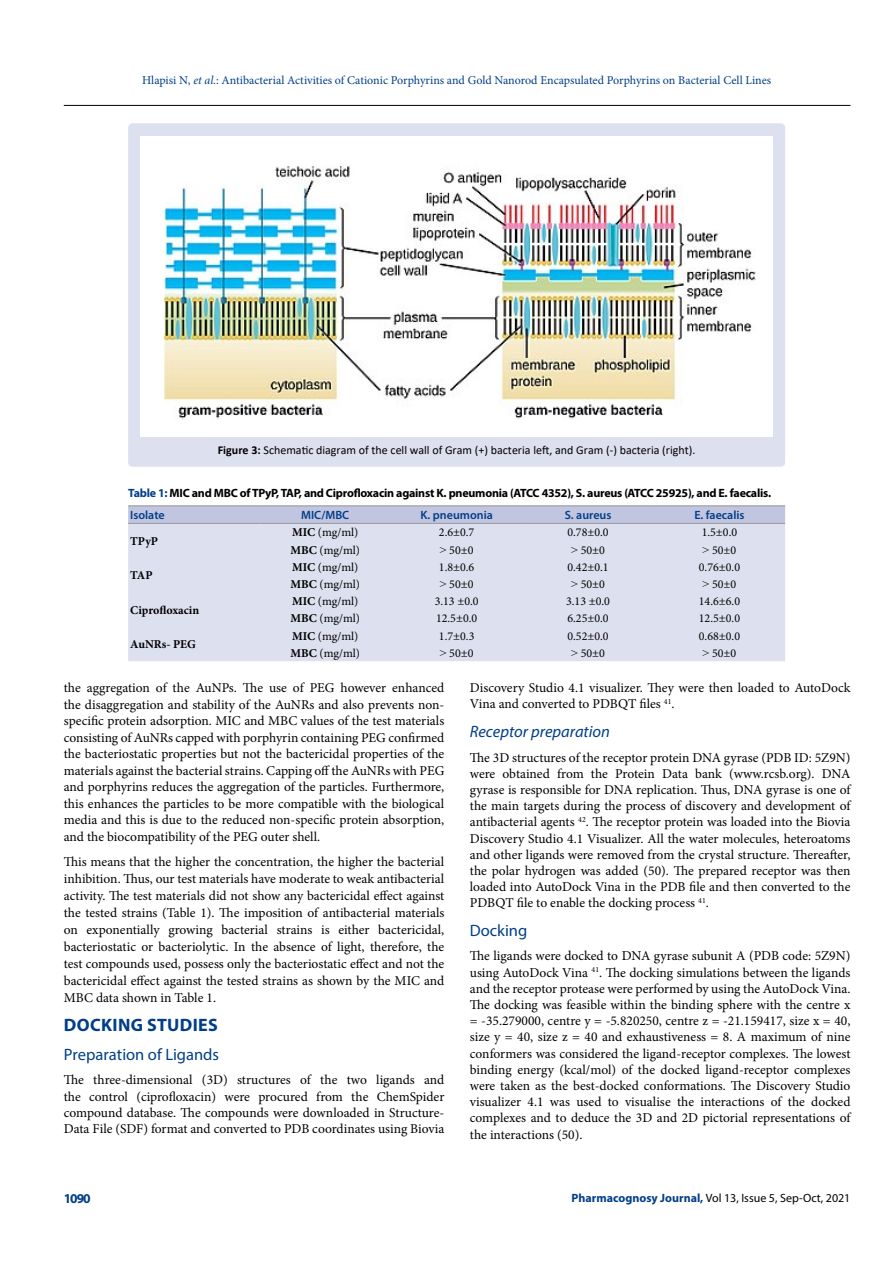
<style>
.page{position:relative;width:893px;height:1263px;background:#fff}
.page>*{position:absolute;margin:0;border:0;box-sizing:border-box;transform-origin:0 0}
.t1{font:700 18px "Myriad Pro";letter-spacing:.02em;color:#003e88}
.t2{font:16.5px "Myriad Pro";color:#003e88}
.t3{font:italic 16.5px "Myriad Pro";color:#003e88}
.t4{font:13.5px/16.2px "Minion Pro";letter-spacing:-.005em;color:#000;text-align:justify}
.t5{font:700 13.5px "Myriad Pro";color:#003e88}
.t6{font:12px "Minion Pro";color:#000}
.t7{font:12px "Minion Pro";color:#003e88}
.t8{font:700 12px "Myriad Pro";letter-spacing:-.02em;color:#000}
.t9{font:12px "Calibri";color:#000}
.t10{font:12px "Myriad Pro";color:#000}
.t11{font:600 12px "Myriad Pro";color:#003e88}
.t12{font:700 12px "Minion Pro";color:#000}
.s1{font-style:italic}
.s2{font-weight:700}
.s3{color:#003e88}
.s4{font-family:"Times New Roman"}
.s5{font-weight:700;color:#003e88}
</style>
<div class="page">
<hr style="left:64px;top:105px;width:786px;height:1px;background:#000">
<div style="left:128px;top:123px;width:657px;height:344px;background:#dde0ef;border-radius:4px"></div>
<img style="left:140px;top:136px;width:633px;height:300px">
<svg style="left:128px;top:506px;width:657px;height:17px;background:#bfc3dd"></svg>
<div style="left:128px;top:524px;width:657px;height:137px;background:#dde0ef"></div>
<hr style="left:128px;top:505px;width:132px;height:1px;background:#939598">
<hr style="left:260px;top:505px;width:131px;height:1px;background:#939598">
<hr style="left:391px;top:505px;width:131px;height:1px;background:#939598">
<hr style="left:522px;top:505px;width:132px;height:1px;background:#939598">
<hr style="left:654px;top:505px;width:131px;height:1px;background:#939598">
<hr style="left:128px;top:523px;width:132px;height:1px;background:#939598">
<hr style="left:260px;top:523px;width:131px;height:1px;background:#939598">
<hr style="left:391px;top:523px;width:131px;height:1px;background:#939598">
<hr style="left:522px;top:523px;width:132px;height:1px;background:#939598">
<hr style="left:654px;top:523px;width:131px;height:1px;background:#939598">
<p class="t7" style="left:142px;top:72px;width:631px">Hlapisi N, <span class="s1">et al</span>.: Antibacterial Activities of Cationic Porphyrins and Gold Nanorod Encapsulated Porphyrins on Bacterial Cell Lines</p>
<p class="t9" style="left:218px;top:441px;width:479px"><span class="s2">Figure 3:</span> Schematic diagram of the cell wall of Gram (+) bacteria left, and Gram (-) bacteria (right).</p>
<p class="t8" style="left:128px;top:485px;width:644px"><span class="s3">Table 1:</span> MIC and MBC of TPyP, TAP, and Ciprofloxacin against K. pneumonia (ATCC 4352), S. aureus (ATCC 25925), and E. faecalis.</p>
<p class="t11" style="left:130px;top:507px;width:36px">Isolate</p>
<p class="t11" style="left:301px;top:507px;width:50px">MIC/MBC</p>
<p class="t11" style="left:420px;top:507px;width:74px">K. pneumonia</p>
<p class="t11" style="left:565px;top:507px;width:48px">S. aureus</p>
<p class="t11" style="left:694px;top:507px;width:52px">E. faecalis</p>
<p class="t12" style="left:130px;top:533px;width:29px">TPyP</p>
<p class="t6" style="left:292px;top:524px;width:68px"><span class="s2">MIC</span> (mg/ml)</p>
<p class="t6" style="left:439px;top:524px;width:37px">2.6±0.7</p>
<p class="t6" style="left:567px;top:524px;width:43px">0.78±0.0</p>
<p class="t6" style="left:702px;top:524px;width:37px">1.5±0.0</p>
<p class="t6" style="left:290px;top:542px;width:71px"><span class="s2">MBC</span> (mg/ml)</p>
<p class="t6" style="left:440px;top:542px;width:35px"><span class="s4">˃</span> 50±0</p>
<p class="t6" style="left:571px;top:542px;width:35px"><span class="s4">˃</span> 50±0</p>
<p class="t6" style="left:703px;top:542px;width:35px"><span class="s4">˃</span> 50±0</p>
<p class="t12" style="left:130px;top:567px;width:24px">TAP</p>
<p class="t12" style="left:130px;top:601px;width:70px">Ciprofloxacin</p>
<p class="t12" style="left:130px;top:636px;width:67px">AuNRs- PEG</p>
<p class="t6" style="left:292px;top:559px;width:68px"><span class="s2">MIC</span> (mg/ml)</p>
<p class="t6" style="left:439px;top:559px;width:37px">1.8±0.6</p>
<p class="t6" style="left:567px;top:559px;width:43px">0.42±0.1</p>
<p class="t6" style="left:699px;top:559px;width:43px">0.76±0.0</p>
<p class="t6" style="left:290px;top:576px;width:71px"><span class="s2">MBC</span> (mg/ml)</p>
<p class="t6" style="left:440px;top:576px;width:35px"><span class="s4">˃</span> 50±0</p>
<p class="t6" style="left:571px;top:576px;width:35px"><span class="s4">˃</span> 50±0</p>
<p class="t6" style="left:703px;top:576px;width:35px"><span class="s4">˃</span> 50±0</p>
<p class="t6" style="left:292px;top:593px;width:68px"><span class="s2">MIC</span> (mg/ml)</p>
<p class="t6" style="left:435px;top:593px;width:45px">3.13 ±0.0</p>
<p class="t6" style="left:566px;top:593px;width:45px">3.13 ±0.0</p>
<p class="t6" style="left:699px;top:593px;width:43px">14.6±6.0</p>
<p class="t6" style="left:290px;top:611px;width:71px"><span class="s2">MBC</span> (mg/ml)</p>
<p class="t6" style="left:436px;top:611px;width:43px">12.5±0.0</p>
<p class="t6" style="left:567px;top:611px;width:43px">6.25±0.0</p>
<p class="t6" style="left:699px;top:611px;width:43px">12.5±0.0</p>
<p class="t6" style="left:292px;top:628px;width:68px"><span class="s2">MIC</span> (mg/ml)</p>
<p class="t6" style="left:439px;top:628px;width:37px">1.7±0.3</p>
<p class="t6" style="left:567px;top:628px;width:43px">0.52±0.0</p>
<p class="t6" style="left:699px;top:628px;width:43px">0.68±0.0</p>
<p class="t6" style="left:290px;top:645px;width:71px"><span class="s2">MBC</span> (mg/ml)</p>
<p class="t6" style="left:440px;top:645px;width:35px"><span class="s4">˃</span> 50±0</p>
<p class="t6" style="left:571px;top:645px;width:35px"><span class="s4">˃</span> 50±0</p>
<p class="t6" style="left:703px;top:645px;width:35px"><span class="s4">˃</span> 50±0</p>
<p class="t4" style="left:64px;top:680px;width:382px">the aggregation of the AuNPs. The use of PEG however enhanced the disaggregation and stability of the AuNRs and also prevents non&shy;specific protein adsorption. MIC and MBC values of the test materials consisting of AuNRs capped with porphyrin containing PEG confirmed the bacteriostatic properties but not the bactericidal properties of the materials against the bacterial strains. Capping off the AuNRs with PEG and porphyrins reduces the aggregation of the particles. Furthermore, this enhances the particles to be more compatible with the biological media and this is due to the reduced non-specific protein absorption, and the biocompatibility of the PEG outer shell.</p>
<p class="t4" style="left:64px;top:853px;width:382px;line-height:17px">This means that the higher the concentration, the higher the bacterial inhibition. Thus, our test materials have moderate to weak antibacterial activity. The test materials did not show any bactericidal effect against the tested strains (Table 1). The imposition of antibacterial materials on exponentially growing bacterial strains is either bactericidal, bacteriostatic or bacteriolytic. In the absence of light, therefore, the test compounds used, possess only the bacteriostatic effect and not the bactericidal effect against the tested strains as shown by the MIC and MBC data shown in Table 1.</p>
<h1 class="t1" style="left:64px;top:1013px;width:155px">DOCKING STUDIES</h1>
<p class="t2" style="left:64px;top:1044px;width:157px">Preparation of Ligands</p>
<p class="t4" style="left:64px;top:1072px;width:382px">The three-dimensional (3D) structures of the two ligands and the control (ciprofloxacin) were procured from the ChemSpider compound database. The compounds were downloaded in Structure-Data File (SDF) format and converted to PDB coordinates using Biovia</p>
<p class="t4" style="left:470px;top:680px;width:382px">Discovery Studio 4.1 visualizer. They were then loaded to AutoDock<br>Vina and converted to PDBQT files <sup>41</sup>.</p>
<p class="t3" style="left:470px;top:721px;width:142px">Receptor preparation</p>
<p class="t4" style="left:470px;top:749px;width:382px">The 3D structures of the receptor protein DNA gyrase (PDB ID: 5Z9N) were obtained from the Protein Data bank (www.rcsb.org). DNA gyrase is responsible for DNA replication. Thus, DNA gyrase is one of the main targets during the process of discovery and development of antibacterial agents <sup>42</sup>. The receptor protein was loaded into the Biovia Discovery Studio 4.1 Visualizer. All the water molecules, heteroatoms and other ligands were removed from the crystal structure. Thereafter, the polar hydrogen was added (50). The prepared receptor was then loaded into AutoDock Vina in the PDB file and then converted to the PDBQT file to enable the docking process <sup>41</sup>.</p>
<p class="t2" style="left:470px;top:920px;width:59px">Docking</p>
<p class="t4" style="left:470px;top:948px;width:382px">The ligands were docked to DNA gyrase subunit A (PDB code: 5Z9N) using AutoDock Vina <sup>41</sup>. The docking simulations between the ligands and the receptor protease were performed by using the AutoDock Vina.<br>The docking was feasible within the binding sphere with the centre x = -35.279000, centre y = -5.820250, centre z = -21.159417, size x = 40, size y = 40, size z = 40 and exhaustiveness = 8. A maximum of nine conformers was considered the ligand-receptor complexes. The lowest binding energy (kcal/mol) of the docked ligand-receptor complexes were taken as the best-docked conformations. The Discovery Studio visualizer 4.1 was used to visualise the interactions of the docked complexes and to deduce the 3D and 2D pictorial representations of the interactions (50).</p>
<p class="t5" style="left:64px;top:1189px;width:29px">1090</p>
<p class="t10" style="left:572px;top:1190px;width:280px"><span class="s5">Pharmacognosy Journal,</span> Vol 13, Issue 5, Sep-Oct, 2021</p>
</div>
